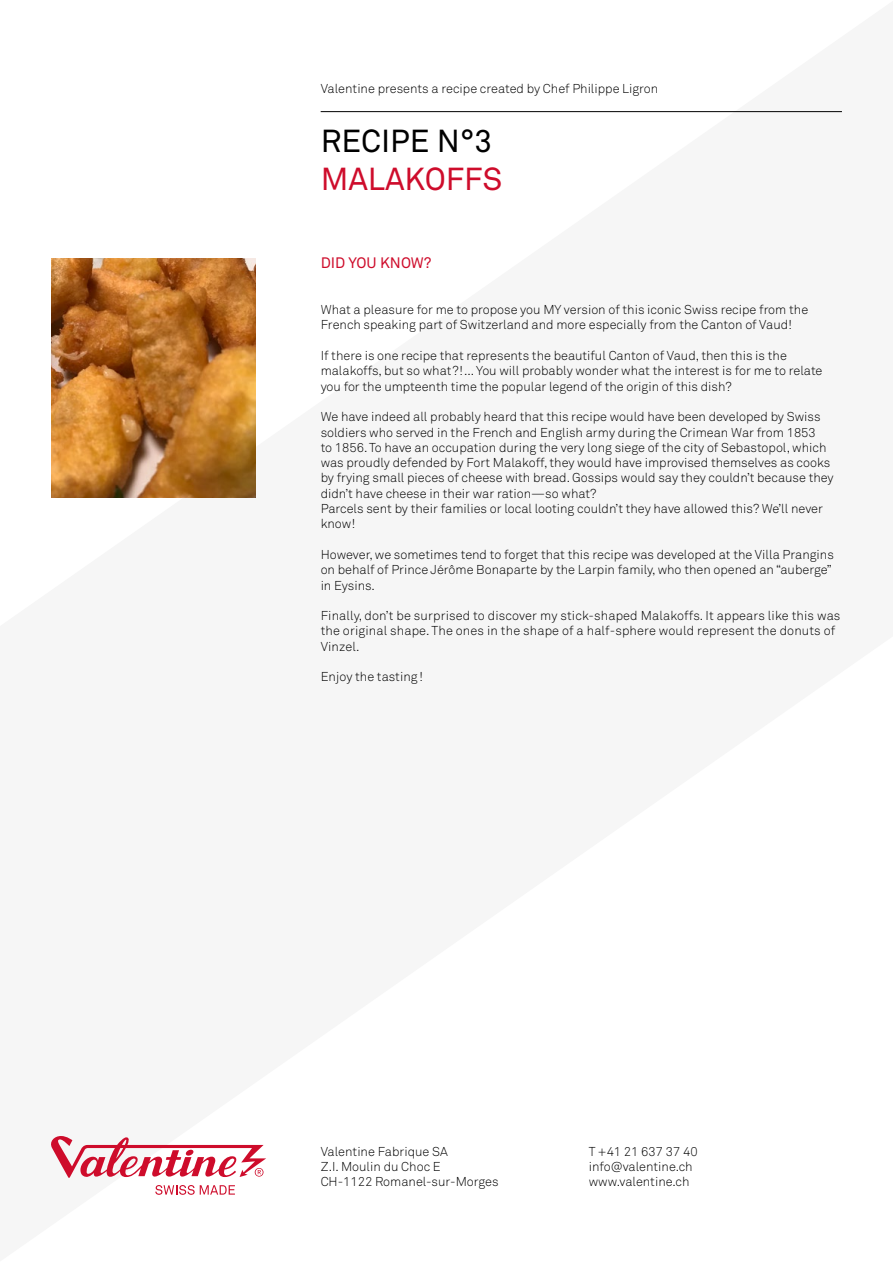
<style>
.page{position:relative;width:893px;height:1263px;background:#fff}
.page>*{position:absolute;margin:0;border:0;box-sizing:border-box;transform-origin:0 0}
.t1{font:31.5px "Akkurat Pro";color:#000}
.t2{font:31.5px "Akkurat Pro";color:#ce0c2b}
.t3{font:15px "Akkurat Pro";color:#ce0c2b}
.t4{font:300 12.75px/15.3px "Akkurat Pro";color:#000}
</style>
<div class="page">
<hr style="left:321px;top:111px;width:521px;height:1px;background:#000">
<svg style="left:155px;top:1185px;width:80px;height:10px"></svg>
<svg style="left:51px;top:1136px;width:215px;height:42px"></svg>
<img style="left:51px;top:258px;width:205px;height:240px">
<p class="t4" style="left:321px;top:81px;width:339px">Valentine presents a recipe created by Chef Philippe Ligron</p>
<h1 class="t1" style="left:321px;top:123px;width:173px">RECIPE N°3</h1>
<h1 class="t2" style="left:321px;top:161px;width:183px">MALAKOFFS</h1>
<p class="t3" style="left:321px;top:254px;width:112px">DID YOU KNOW?</p>
<p class="t4" style="left:321px;top:302px;width:489px">What a pleasure for me to propose you MY version of this iconic Swiss recipe from the<br>French speaking part of Switzerland and more especially from the Canton of Vaud!</p>
<p class="t4" style="left:321px;top:348px;width:503px">If there is one recipe that represents the beautiful Canton of Vaud, then this is the malakoffs, but so what?!... You will probably wonder what the interest is for me to relate you for the umpteenth time the popular legend of the origin of this dish?</p>
<p class="t4" style="left:321px;top:409px;width:514px">We have indeed all probably heard that this recipe would have been developed by Swiss soldiers who served in the French and English army during the Crimean War from 1853<br>to 1856. To have an occupation during the very long siege of the city of Sebastopol, which was proudly defended by Fort Malakoff, they would have improvised themselves as cooks by frying small pieces of cheese with bread. Gossips would say they couldn’t because they didn’t have cheese in their war ration—so what?<br>Parcels sent by their families or local looting couldn’t they have allowed this? We’ll never know!</p>
<p class="t4" style="left:321px;top:547px;width:515px">However, we sometimes tend to forget that this recipe was developed at the Villa Prangins on behalf of Prince Jérôme Bonaparte by the Larpin family, who then opened an “auberge” in Eysins.</p>
<p class="t4" style="left:321px;top:608px;width:521px">Finally, don’t be surprised to discover my stick-shaped Malakoffs. It appears like this was the original shape. The ones in the shape of a half-sphere would represent the donuts of<br>Vinzel.</p>
<p class="t4" style="left:321px;top:669px;width:104px">Enjoy the tasting!</p>
<p class="t4" style="left:321px;top:1144px;width:180px">Valentine Fabrique SA<br>Z.I. Moulin du Choc E<br>CH-1122 Romanel-sur-Morges</p>
<p class="t4" style="left:589px;top:1144px;width:110px">T +41 21 637 37 40 info@valentine.ch www.valentine.ch</p>
</div>
